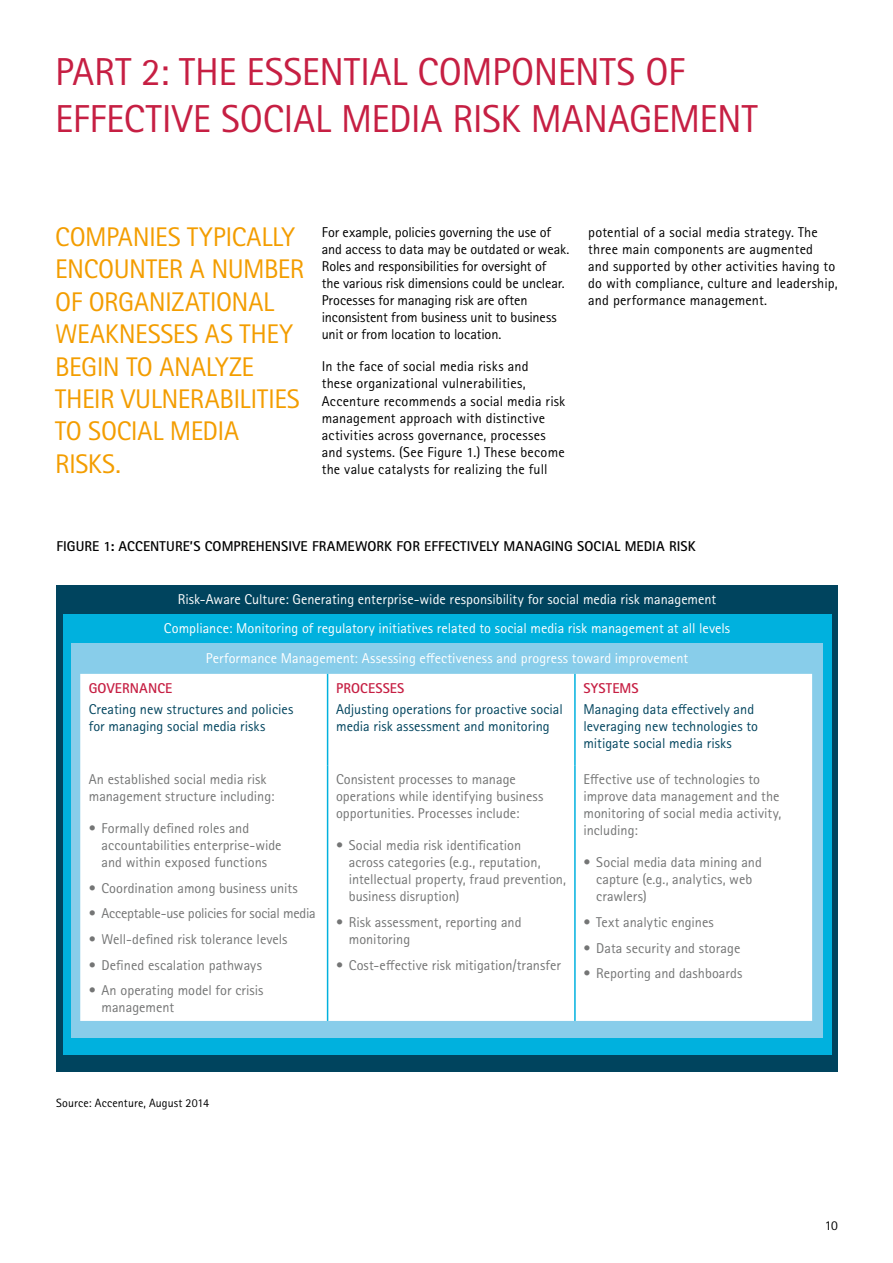
<style>
.page{position:relative;width:893px;height:1263px;background:#fff}
.page>*{position:absolute;margin:0;border:0;box-sizing:border-box;transform-origin:0 0}
.t1{font:39px/46.8px "Rotis Sans Seriffor ACN";letter-spacing:-.005em;color:#c61f43}
.t2{font:27px/32.4px "Rotis Sans Seriffor ACN";letter-spacing:-.015em;color:#f39d00}
.t3{font:14.25px/17.1px "Rotis Sans Seriffor ACN";color:#747575}
.t4{font:14.25px/17.1px "Rotis Sans Seriffor ACN";letter-spacing:.005em;color:#000}
.t5{font:14.25px/29.1px "Rotis Sans Seriffor ACN";color:#fff;text-align:center}
.t6{font:14.25px/17.1px "Rotis Sans Seriffor ACN";color:#00445e}
.t7{font:700 14.25px "Rotis Sans Seriffor ACN";letter-spacing:.005em;color:#000}
.t8{font:14.25px "Rotis Sans Seriffor ACN";letter-spacing:-.02em;color:#747575}
.t9{font:700 14.25px "Rotis Sans Seriffor ACN";letter-spacing:.01em;color:#c61f43}
.t10{font:13.5px "Rotis Sans Seriffor ACN";color:#000}
.t11{font:12px "Rotis Sans Seriffor ACN";letter-spacing:.01em;color:#000}
</style>
<div class="page">
<div style="left:56px;top:586px;width:782px;height:486px;background:#00445e"></div>
<div style="left:63px;top:615px;width:768px;height:440px;background:#00b1de"></div>
<div style="left:71px;top:644px;width:752px;height:394px;background:#88cdea"></div>
<div style="left:80px;top:674px;width:732px;height:347px;background:#fff"></div>
<hr style="left:327px;top:674px;width:1px;height:91px;background:#00b1de">
<hr style="left:574px;top:674px;width:2px;height:91px;background:#00b1de">
<hr style="left:327px;top:765px;width:1px;height:256px;background:#00b1de">
<hr style="left:574px;top:765px;width:2px;height:256px;background:#00b1de">
<h1 class="t1" style="left:55px;top:48px;width:704px">PART 2: THE ESSENTIAL COMPONENTS OF<br>EFFECTIVE SOCIAL MEDIA RISK MANAGEMENT</h1>
<h2 class="t2" style="left:55px;top:221px;width:251px">COMPANIES TYPICALLY<br>ENCOUNTER A NUMBER<br>OF ORGANIZATIONAL<br>WEAKNESSES AS THEY<br>BEGIN TO ANALYZE<br>THEIR VULNERABILITIES<br>TO SOCIAL MEDIA<br>RISKS.</h2>
<p class="t4" style="left:322px;top:223px;width:249px">For example, policies governing the use of and access to data may be outdated or weak.<br>Roles and responsibilities for oversight of<br>the various risk dimensions could be unclear.<br>Processes for managing risk are often inconsistent from business unit to business unit or from location to location.</p>
<p class="t4" style="left:322px;top:358px;width:245px">In the face of social media risks and<br>these organizational vulnerabilities, Accenture recommends a social media risk management approach with distinctive activities across governance, processes and systems. (See Figure 1.) These become the value catalysts for realizing the full</p>
<p class="t4" style="left:588px;top:223px;width:251px">potential of a social media strategy. The three main components are augmented<br>and supported by other activities having to do with compliance, culture and leadership, and performance management.</p>
<p class="t7" style="left:56px;top:537px;width:641px">FIGURE 1: ACCENTURE’S COMPREHENSIVE FRAMEWORK FOR EFFECTIVELY MANAGING SOCIAL MEDIA RISK</p>
<p class="t5" style="left:164px;top:585px;width:568px">Risk-Aware Culture: Generating enterprise-wide responsibility for social media risk management<br>Compliance: Monitoring of regulatory initiatives related to social media risk management at all levels<br>Performance Management: Assessing effectiveness and progress toward improvement</p>
<p class="t9" style="left:89px;top:679px;width:85px">GOVERNANCE</p>
<p class="t6" style="left:89px;top:701px;width:206px">Creating new structures and policies for managing social media risks</p>
<p class="t9" style="left:336px;top:679px;width:70px">PROCESSES</p>
<p class="t6" style="left:336px;top:701px;width:228px">Adjusting operations for proactive social media risk assessment and monitoring</p>
<p class="t9" style="left:583px;top:679px;width:57px">SYSTEMS</p>
<p class="t6" style="left:583px;top:701px;width:176px">Managing data effectively and leveraging new technologies to mitigate social media risks</p>
<p class="t3" style="left:89px;top:771px;width:187px">An established social media risk management structure including:</p>
<p class="t3" style="left:102px;top:820px;width:182px;text-indent:-13px">• Formally defined roles and accountabilities enterprise-wide and within exposed functions</p>
<p class="t3" style="left:89px;top:880px;width:210px">• Coordination among business units</p>
<p class="t8" style="left:89px;top:905px;width:228px">• Acceptable-use policies for social media</p>
<p class="t3" style="left:89px;top:931px;width:200px">• Well-defined risk tolerance levels</p>
<p class="t3" style="left:89px;top:956px;width:175px">• Defined escalation pathways</p>
<p class="t3" style="left:102px;top:982px;width:163px;text-indent:-13px">• An operating model for crisis management</p>
<p class="t3" style="left:336px;top:771px;width:209px">Consistent processes to manage operations while identifying business opportunities. Processes include:</p>
<p class="t3" style="left:349px;top:837px;width:219px;text-indent:-13px">• Social media risk identification<br>across categories (e.g., reputation, intellectual property, fraud prevention, business disruption)</p>
<p class="t3" style="left:349px;top:914px;width:174px;text-indent:-13px">• Risk assessment, reporting and monitoring</p>
<p class="t3" style="left:336px;top:956px;width:226px">• Cost-effective risk mitigation/transfer</p>
<p class="t3" style="left:583px;top:771px;width:199px">Effective use of technologies to improve data management and the monitoring of social media activity, including:</p>
<p class="t3" style="left:596px;top:854px;width:167px;text-indent:-13px">• Social media data mining and capture (e.g., analytics, web crawlers)</p>
<p class="t3" style="left:583px;top:914px;width:132px">• Text analytic engines</p>
<p class="t3" style="left:583px;top:939px;width:159px">• Data security and storage</p>
<p class="t3" style="left:583px;top:965px;width:160px">• Reporting and dashboards</p>
<p class="t11" style="left:56px;top:1096px;width:155px">Source: Accenture, August 2014</p>
<p class="t10" style="left:825px;top:1217px;width:15px">10</p>
</div>
